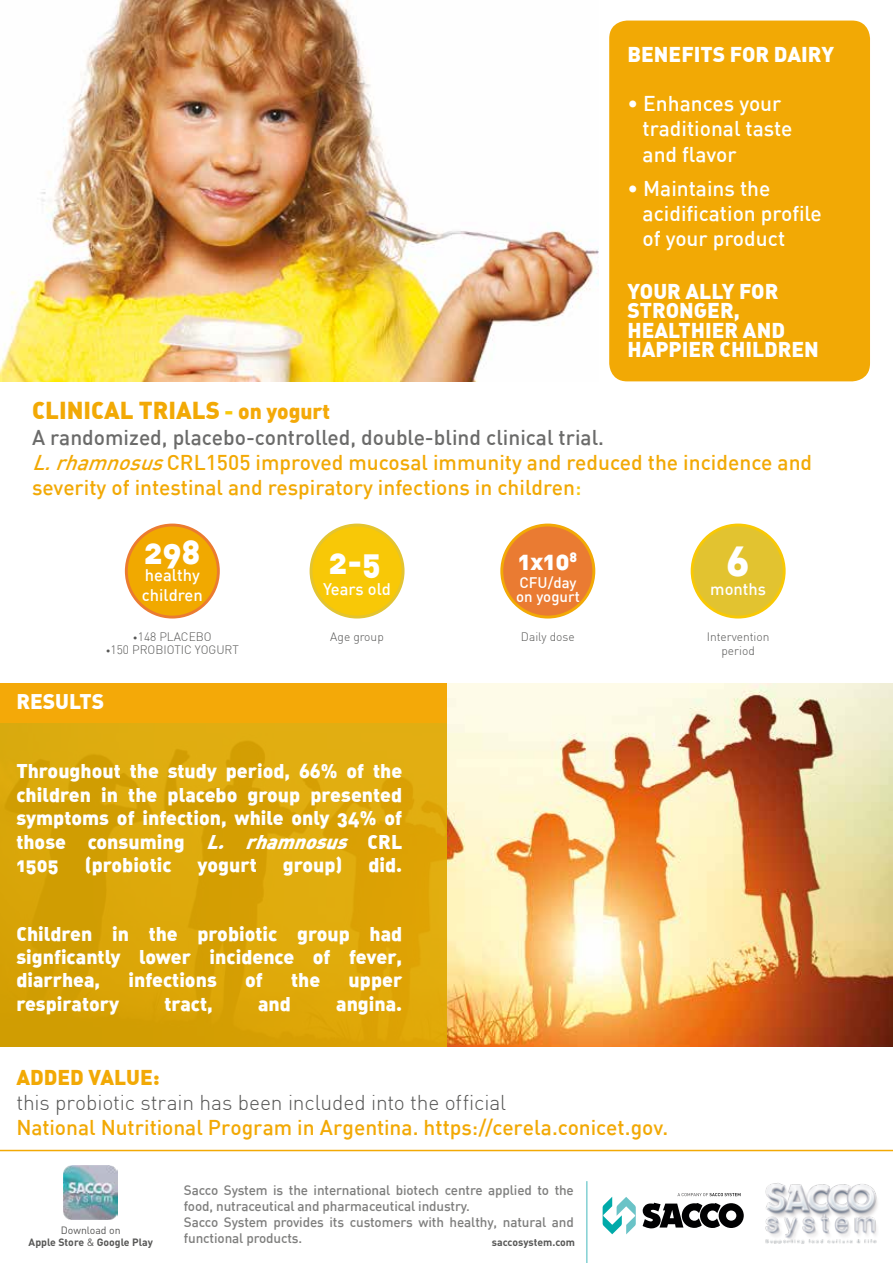
<style>
.page{position:relative;width:893px;height:1263px;background:#fff}
.page>*{position:absolute;margin:0;border:0;box-sizing:border-box;transform-origin:0 0}
.t1{font:40.5px "DIN Black Alternate";color:#fff}
.t2{font:33.15px "DIN Black Alternate";color:#fff}
.t3{font:25.5px "DIN Black Alternate";color:#fff}
.t4{font:24px "DIN Black Alternate";color:#f2a905}
.t5{font:500 21px/25.2px "DIN";color:#f2a905}
.t6{font:500 21px/25.2px "DIN";color:#fff}
.t7{font:21px/19.5px "DIN Black Alternate";color:#fff}
.t8{font:300 21px "DIN";letter-spacing:-.005em;color:#575756}
.t9{font:21px "DIN Black Alternate";color:#f2a905}
.t10{font:900 21px "DIN";color:#fff}
.t11{font:19.5px/23.4px "DIN Black Alternate";color:#fff;text-align:justify}
.t12{font:500 16.5px/19.8px "DIN";color:#fff}
.t13{font:500 15px/13.5px "DIN";color:#fff}
.t14{font:500 13.5px/16.2px "DIN";letter-spacing:-.01em;color:#7e7e7d}
.t15{font:300 12px/13.5px "DIN";color:#575756;text-align:center}
.t16{font:700 10.5px/12px "DIN Pro";color:#575756;text-align:center}
.s1{font-size:21px;color:#f8c80a}
.s2{font-size:21px;color:#f4a908}
.s3{color:#6b6b6a}
.s4{font-style:italic}
.s5{color:#f8c80a}
.s6{font-size:9px}
.s7{font-size:23.1px}
.s8{font-weight:400}
</style>
<div class="page">
<img style="left:64px;top:1165px;width:54px;height:55px">
<hr style="left:0;top:1150px;width:893px;height:1px;background:#f2a905">
<img style="left:446px;top:683px;width:447px;height:363px">
<div style="left:0;top:683px;width:446px;height:363px;background:#e0a903"></div>
<div style="left:0;top:683px;width:446px;height:39px;background:#f4a908"></div>
<div style="left:126px;top:525px;width:92px;height:92px;background:#f1a900;border-radius:50%"></div>
<div style="left:125px;top:524px;width:95px;height:94px;border:3px solid #eb7b31;border-radius:50%"></div>
<div style="left:311px;top:525px;width:92px;height:92px;background:#f8c807;border-radius:50%"></div>
<div style="left:310px;top:524px;width:95px;height:94px;border:3px solid #e3c431;border-radius:50%"></div>
<div style="left:692px;top:525px;width:92px;height:92px;background:#e2c330;border-radius:50%"></div>
<div style="left:691px;top:524px;width:95px;height:94px;border:3px solid #f8c804;border-radius:50%"></div>
<div style="left:502px;top:525px;width:92px;height:92px;background:#ea7b32;border-radius:50%"></div>
<div style="left:500px;top:524px;width:95px;height:94px;border:3px solid #f2a905;border-radius:50%"></div>
<img style="left:0;top:0;width:599px;height:381px">
<div style="left:609px;top:21px;width:261px;height:360px;background:#f2a905;border-radius:18px"></div>
<hr style="left:586px;top:1181px;width:1px;height:82px;background:#4abbbf">
<img style="left:765px;top:1183px;width:113px;height:61px">
<svg style="left:677px;top:1193px;width:63px;height:3px"></svg>
<svg style="left:642px;top:1203px;width:102px;height:26px"></svg>
<svg style="left:603px;top:1197px;width:33px;height:37px"></svg>
<p class="t7" style="left:627px;top:43px;width:208px">BENEFITS FOR DAIRY</p>
<p class="t6" style="left:642px;top:90px;width:151px;text-indent:-15px">• Enhances your traditional taste and flavor</p>
<p class="t6" style="left:642px;top:175px;width:181px;text-indent:-15px">• Maintains the acidification profile of your product</p>
<p class="t7" style="left:627px;top:280px;width:193px">YOUR ALLY FOR<br>STRONGER,<br>HEALTHIER AND<br>HAPPIER CHILDREN</p>
<p class="t4" style="left:32px;top:395px;width:300px">CLINICAL TRIALS <span class="s1">-</span> <span class="s2">on yogurt</span></p>
<p class="t5" style="left:32px;top:424px;width:782px"><span class="s3">A randomized, placebo-controlled, double-blind clinical trial.<br></span><span class="s4">L.rhamnosus</span>CRL1505 improved mucosal immunity and reduced the incidence and severity of intestinal and respiratory infections in children<span class="s5">:</span></p>
<h2 class="t2" style="left:144px;top:529px;width:58px">298</h2>
<p class="t12" style="left:142px;top:565px;width:62px">healthy children</p>
<p class="t15" style="left:133px;top:630px;width:80px"><span class="s6">•</span>148 PLACEBO</p>
<p class="t15" style="left:106px;top:643px;width:135px"><span class="s6">•</span>150 PROBIOTIC YOGURT</p>
<p class="t10" style="left:16px;top:687px;width:89px">RESULTS</p>
<h2 class="t2" style="left:329px;top:540px;width:54px">2-5</h2>
<p class="t12" style="left:323px;top:578px;width:69px">Years old</p>
<p class="t15" style="left:330px;top:630px;width:55px">Age group</p>
<p class="t11" style="left:16px;top:759px;width:387px">Throughout the study period, 66% of the children in the placebo group presented symptoms of infection, while only 34% of those consuming <span class="s4">L. rhamnosus</span> CRL 1505</p>
<p class="t11" style="left:85px;top:852px;width:88px">(probiotic</p>
<p class="t11" style="left:198px;top:852px;width:61px">yogurt</p>
<p class="t11" style="left:283px;top:852px;width:61px">group)</p>
<p class="t11" style="left:368px;top:852px;width:35px">did.</p>
<p class="t11" style="left:16px;top:921px;width:387px">Children in the probiotic group had signficantly lower incidence of fever, diarrhea,</p>
<p class="t11" style="left:129px;top:967px;width:90px">infections</p>
<p class="t11" style="left:245px;top:967px;width:19px">of</p>
<p class="t11" style="left:291px;top:967px;width:31px">the</p>
<p class="t11" style="left:349px;top:967px;width:55px">upper</p>
<p class="t11" style="left:16px;top:991px;width:104px">respiratory</p>
<p class="t11" style="left:164px;top:991px;width:50px">tract,</p>
<p class="t11" style="left:258px;top:991px;width:34px">and</p>
<p class="t11" style="left:336px;top:991px;width:68px">angina.</p>
<h3 class="t3" style="left:518px;top:544px;width:61px">1<span class="s7">x</span>10<sup>8</sup></h3>
<p class="t13" style="left:516px;top:575px;width:65px">CFU/day on yogurt</p>
<p class="t15" style="left:521px;top:630px;width:55px">Daily dose</p>
<p class="t9" style="left:16px;top:1063px;width:145px">ADDED VALUE:</p>
<p class="t8" style="left:16px;top:1090px;width:491px">this probiotic strain has been included into the official</p>
<p class="t5" style="left:16px;top:1114px;width:653px">National Nutritional Program in Argentina. https://cerela.conicet.gov.</p>
<p class="t16" style="left:29px;top:1224px;width:126px"><span class="s8">Download on<br></span>Apple Store <span class="s8">&amp;</span> Google Play</p>
<p class="t14" style="left:184px;top:1181px;width:392px">Sacco System is the international biotech centre applied to the food, nutraceutical and pharmaceutical industry.<br>Sacco System provides its customers with healthy, natural and functional products.</p>
<p class="t16" style="left:492px;top:1236px;width:85px">saccosystem.com</p>
<h1 class="t1" style="left:726px;top:534px;width:24px">6</h1>
<p class="t12" style="left:710px;top:578px;width:57px">months</p>
<p class="t15" style="left:707px;top:630px;width:64px">Intervention period</p>
</div>
